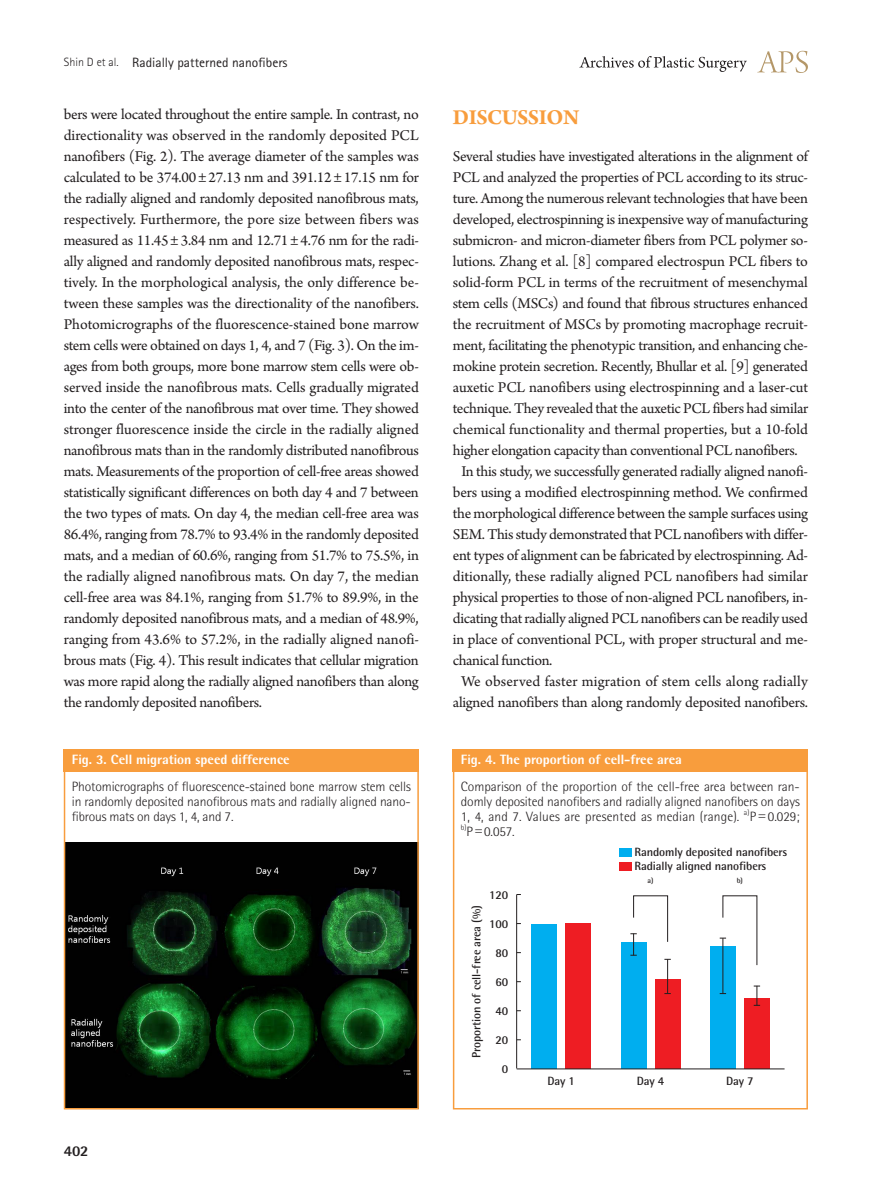
<style>
.page{position:relative;width:893px;height:1191px;background:#fff}
.page>*{position:absolute;margin:0;border:0;box-sizing:border-box;transform-origin:0 0}
.대제목{font:700 22.5px "Arno Pro";letter-spacing:-.02em;color:#f89d3d}
.본문{font:15.75px/21px "Arno Pro";letter-spacing:-.015em;color:#231f20;text-align:justify}
.본문_0{font:15.75px/21px "Arno Pro";letter-spacing:-.02em;color:#231f20;text-align:justify}
.t1{font:800 15px "Rotis Semi Sans Std";color:#231f20}
.그림설명{font:300 13.5px/15px "Rotis Semi Sans Std";letter-spacing:-.01em;color:#231f20;text-align:justify}
.표그림제목{font:800 13.5px "Rotis Semi Sans Std";color:#fff}
.t2{font:13.5px "Rotis Sans Serif Std";color:#231f20}
.그림지문{font:700 12px "Rotis Semi Sans Std";letter-spacing:-.01em;color:#231f20}
.그림지문-2{font:700 7.5px "Rotis Semi Sans Std";color:#231f20}
.s1{font-weight:300;font-size:12px}
.s2{font-family:"Dotum";font-weight:400}
</style>
<div class="page">
<svg style="left:757px;top:51px;width:51px;height:22px"></svg>
<svg style="left:579px;top:56px;width:168px;height:16px"></svg>
<div style="left:453px;top:749px;width:355px;height:22px;background:#f89d3d"></div>
<div style="left:453px;top:749px;width:355px;height:360px;border:2px solid #f89d3d"></div>
<div style="left:64px;top:749px;width:355px;height:22px;background:#f89d3d"></div>
<img style="left:67px;top:842px;width:349px;height:264px">
<div style="left:619px;top:848px;width:12px;height:8px;background:#00aeef"></div>
<div style="left:619px;top:861px;width:12px;height:9px;background:#ee1d23"></div>
<hr style="left:516px;top:894px;width:1px;height:174px;background:#231f20">
<div style="left:531px;top:924px;width:26px;height:144px;background:#00aeef"></div>
<div style="left:621px;top:942px;width:25px;height:126px;background:#00aeef"></div>
<div style="left:710px;top:946px;width:26px;height:122px;background:#00aeef"></div>
<div style="left:566px;top:923px;width:25px;height:145px;background:#ee1d23"></div>
<div style="left:655px;top:979px;width:25px;height:89px;background:#ee1d23"></div>
<div style="left:744px;top:998px;width:26px;height:70px;background:#ee1d23"></div>
<hr style="left:723px;top:938px;width:1px;height:55px;background:#231f20">
<hr style="left:667px;top:959px;width:1px;height:34px;background:#231f20">
<svg style="left:630px;top:895px;width:41px;height:65px"></svg>
<svg style="left:720px;top:895px;width:37px;height:70px"></svg>
<svg style="left:754px;top:985px;width:6px;height:21px"></svg>
<hr style="left:517px;top:1068px;width:267px;height:1px;background:#231f20">
<div style="left:64px;top:749px;width:355px;height:360px;border:2px solid #f89d3d"></div>
<p class="t2" style="left:64px;top:54px;width:225px"><span class="s1">Shin D et al.</span> Radially patterned nanofibers</p>
<p class="본문" style="left:64px;top:105px;width:357px">bers were located throughout the entire sample. In contrast, no directionality was observed in the randomly deposited PCL nanofibers (Fig. 2). The average diameter of the samples was calculated to be 374.00 ± 27.13 nm and 391.12 ± 17.15 nm for the radially aligned and randomly deposited nanofibrous mats, respectively. Furthermore, the pore size between fibers was measured as 11.45 ± 3.84 nm and 12.71 ± 4.76 nm for the radi&shy;ally aligned and randomly deposited nanofibrous mats, respec&shy;tively. In the morphological analysis, the only difference be&shy;tween these samples was the directionality of the nanofibers.<br>Photomicrographs of the fluorescence-stained bone marrow stem cells were obtained on days 1, 4, and 7 (Fig. 3). On the im&shy;ages from both groups, more bone marrow stem cells were ob&shy;served inside the nanofibrous mats. Cells gradually migrated into the center of the nanofibrous mat over time. They showed stronger fluorescence inside the circle in the radially aligned nanofibrous mats than in the randomly distributed nanofibrous mats. Measurements of the proportion of cell-free areas showed statistically significant differences on both day 4 and 7 between the two types of mats. On day 4, the median cell-free area was 86.4%, ranging from 78.7% to 93.4% in the randomly deposited mats, and a median of 60.6%, ranging from 51.7% to 75.5%, in the radially aligned nanofibrous mats. On day 7, the median cell-free area was 84.1%, ranging from 51.7% to 89.9%, in the randomly deposited nanofibrous mats, and a median of 48.9%, ranging from 43.6% to 57.2%, in the radially aligned nanofi&shy;brous mats (Fig. 4). This result indicates that cellular migration was more rapid along the radially aligned nanofibers than along the randomly deposited nanofibers.</p>
<p class="대제목" style="left:453px;top:105px;width:128px">DISCUSSION</p>
<p class="본문_0" style="left:453px;top:147px;width:357px">Several studies have investigated alterations in the alignment of PCL and analyzed the properties of PCL according to its struc&shy;ture. Among the numerous relevant technologies that have been developed, electrospinning is inexpensive way of manufacturing submicron- and micron-diameter fibers from PCL polymer so&shy;lutions. Zhang et al. [8] compared electrospun PCL fibers to solid-form PCL in terms of the recruitment of mesenchymal stem cells (MSCs) and found that fibrous structures enhanced the recruitment of MSCs by promoting macrophage recruit&shy;ment, facilitating the phenotypic transition, and enhancing che&shy;mokine protein secretion. Recently, Bhullar et al. [9] generated auxetic PCL nanofibers using electrospinning and a laser-cut technique. They revealed that the auxetic PCL fibers had similar chemical functionality and thermal properties, but a 10-fold higher elongation capacity than conventional PCL nanofibers.</p>
<p class="본문" style="left:453px;top:462px;width:357px;text-indent:9px">In this study, we successfully generated radially aligned nanofi&shy;bers using a modified electrospinning method. We confirmed the morphological difference between the sample surfaces using SEM. This study demonstrated that PCL nanofibers with differ&shy;ent types of alignment can be fabricated by electrospinning. Ad&shy;ditionally, these radially aligned PCL nanofibers had similar physical properties to those of non-aligned PCL nanofibers, in&shy;dicating that radially aligned PCL nanofibers can be readily used in place of conventional PCL, with proper structural and me&shy;chanical function.</p>
<p class="본문" style="left:453px;top:672px;width:357px;text-align:center">We observed faster migration of stem cells along radially aligned nanofibers than along randomly deposited nanofibers.</p>
<p class="표그림제목" style="left:72px;top:750px;width:219px">Fig. 3. Cell migration speed difference</p>
<p class="그림설명" style="left:72px;top:778px;width:340px">Photomicrographs of fluorescence-stained bone marrow stem cells in randomly deposited nanofibrous mats and radially aligned nano&shy;fibrous mats on days 1, 4, and 7.</p>
<p class="t1" style="left:64px;top:1141px;width:26px">402</p>
<p class="표그림제목" style="left:461px;top:750px;width:223px">Fig. 4. The proportion of cell-free area</p>
<p class="그림설명" style="left:461px;top:778px;width:340px">Comparison of the proportion of the cell-free area between ran&shy;domly deposited nanofibers and radially aligned nanofibers on days 1, 4, and 7. Values are presented as median (range). <sup>a)</sup>P<span class="s2">=</span>0.029; <sup>b)</sup>P<span class="s2">=</span>0.057.</p>
<p class="그림지문" style="left:635px;top:844px;width:154px">Randomly deposited nanofibers</p>
<p class="그림지문" style="left:635px;top:858px;width:133px">Radially aligned nanofibers</p>
<p class="그림지문" style="left:489px;top:887px;width:21px">120</p>
<p class="그림지문" style="left:489px;top:916px;width:20px">100</p>
<p class="그림지문" style="left:495px;top:945px;width:14px">80</p>
<p class="그림지문" style="left:495px;top:974px;width:14px">60</p>
<p class="그림지문" style="left:495px;top:1003px;width:14px">40</p>
<p class="그림지문" style="left:495px;top:1032px;width:14px">20</p>
<p class="그림지문" style="left:502px;top:1061px;width:8px">0</p>
<p class="그림지문" style="left:469px;top:1057px;width:154px;rotate:-90deg">Proportion of cell-free area (%)</p>
<p class="그림지문" style="left:547px;top:1073px;width:29px">Day 1</p>
<p class="그림지문-2" style="left:648px;top:876px;width:7px">a)</p>
<p class="그림지문-2" style="left:737px;top:876px;width:8px">b)</p>
<p class="그림지문" style="left:637px;top:1073px;width:29px">Day 4</p>
<p class="그림지문" style="left:726px;top:1073px;width:29px">Day 7</p>
</div>
